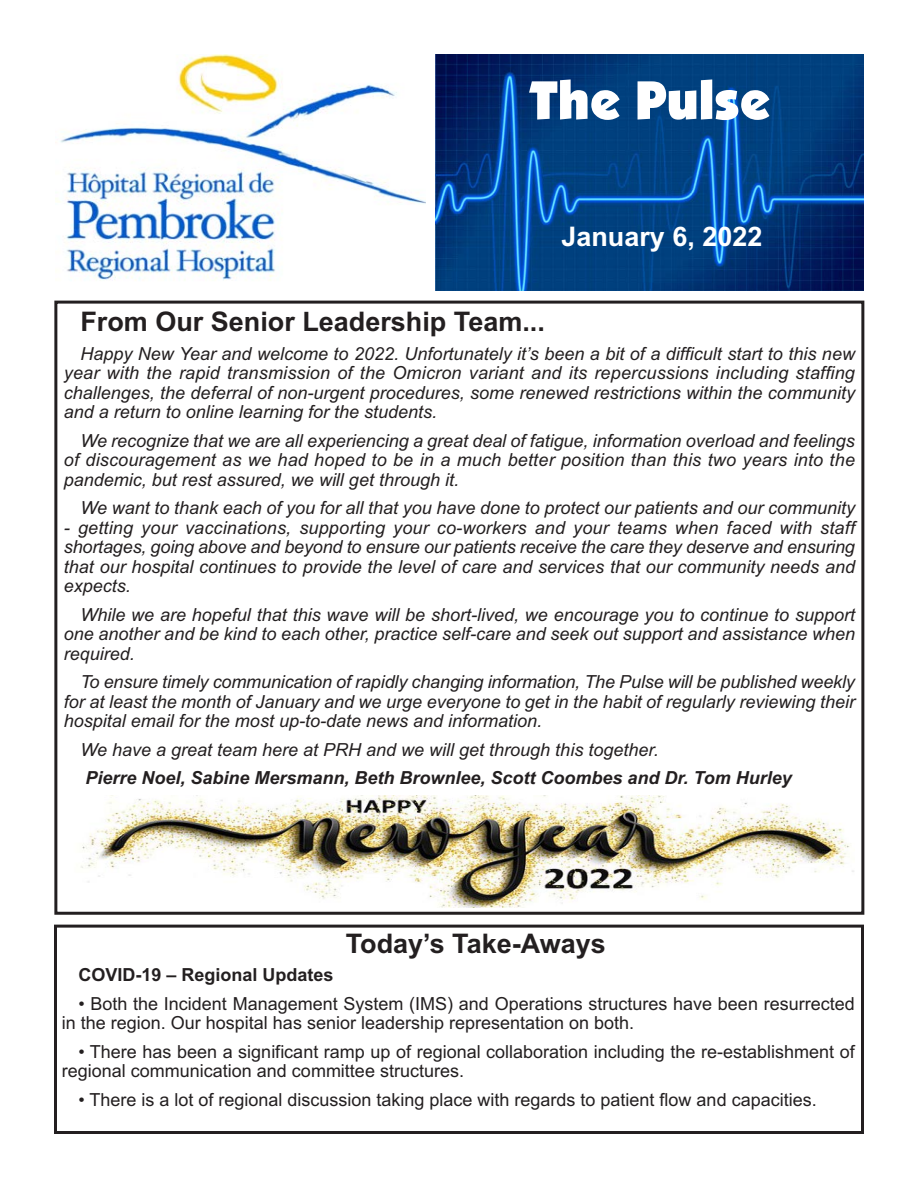
<style>
.page{position:relative;width:918px;height:1188px;background:#fff}
.page>*{position:absolute;margin:0;border:0;box-sizing:border-box;transform-origin:0 0}
.t1{font:54px "Boulder";color:#fff}
.t2{font:700 27px "Arial";color:#231f20}
.t3{font:700 27px "Arial";color:#fff}
.t4{font:italic 18px/19.5px "Arial";color:#231f20;text-align:justify}
.t5{font:18px/19.5px "Arial";color:#231f20}
.t6{font:italic 700 18px "Arial";color:#231f20}
.t7{font:700 18px "Arial";color:#231f20}
</style>
<div class="page">
<div style="left:54px;top:301px;width:810px;height:614px;border:3px solid #231f20"></div>
<img style="left:56px;top:54px;width:370px;height:227px">
<img style="left:435px;top:54px;width:429px;height:236px">
<img style="left:81px;top:796px;width:773px;height:111px">
<div style="left:54px;top:925px;width:810px;height:209px;border:3px solid #231f20"></div>
<p class="t1" style="left:529px;top:69px;width:242px">The Pulse</p>
<p class="t3" style="left:561px;top:227px;width:203px">January 6, 2022</p>
<p class="t2" style="left:80px;top:312px;width:466px">From Our Senior Leadership Team...</p>
<p class="t4" style="left:64px;top:345px;width:793px;text-indent:17px">Happy New Year and welcome to 2022. Unfortunately it’s been a bit of a difficult start to this new year with the rapid transmission of the Omicron variant and its repercussions including staffing challenges, the deferral of non-urgent procedures, some renewed restrictions within the community and a return to online learning for the students.</p>
<p class="t4" style="left:64px;top:432px;width:793px;text-indent:17px">We recognize that we are all experiencing a great deal of fatigue, information overload and feelings of discouragement as we had hoped to be in a much better position than this two years into the pandemic, but rest assured, we will get through it.</p>
<p class="t4" style="left:80px;top:500px;width:776px">We want to thank each of you for all that you have done to protect our patients and our community</p>
<p class="t4" style="left:64px;top:519px;width:793px">- getting your vaccinations, supporting your co-workers and your teams when faced with staff shortages, going above and beyond to ensure our patients receive the care they deserve and ensuring that our hospital continues to provide the level of care and services that our community needs and expects.</p>
<p class="t4" style="left:64px;top:606px;width:793px;text-indent:17px">While we are hopeful that this wave will be short-lived, we encourage you to continue to support one another and be kind to each other, practice self-care and seek out support and assistance when required.</p>
<p class="t4" style="left:64px;top:674px;width:793px;text-indent:17px">To ensure timely communication of rapidly changing information, The Pulse will be published weekly for at least the month of January and we urge everyone to get in the habit of regularly reviewing their hospital email for the most up-to-date news and information.</p>
<p class="t4" style="left:80px;top:741px;width:580px">We have a great team here at PRH and we will get through this together.</p>
<p class="t6" style="left:85px;top:767px;width:708px">Pierre Noel, Sabine Mersmann, Beth Brownlee, Scott Coombes and Dr. Tom Hurley</p>
<p class="t2" style="left:346px;top:933px;width:262px">Today’s Take-Aways</p>
<p class="t7" style="left:78px;top:968px;width:257px">COVID-19 – Regional Updates</p>
<p class="t5" style="left:62px;top:995px;width:794px;text-indent:16px">• Both the Incident Management System (IMS) and Operations structures have been resurrected in the region. Our hospital has senior leadership representation on both.</p>
<p class="t5" style="left:62px;top:1043px;width:794px;text-indent:16px">• There has been a significant ramp up of regional collaboration including the re-establishment of regional communication and committee structures.</p>
<p class="t5" style="left:78px;top:1091px;width:740px">• There is a lot of regional discussion taking place with regards to patient flow and capacities.</p>
</div>
